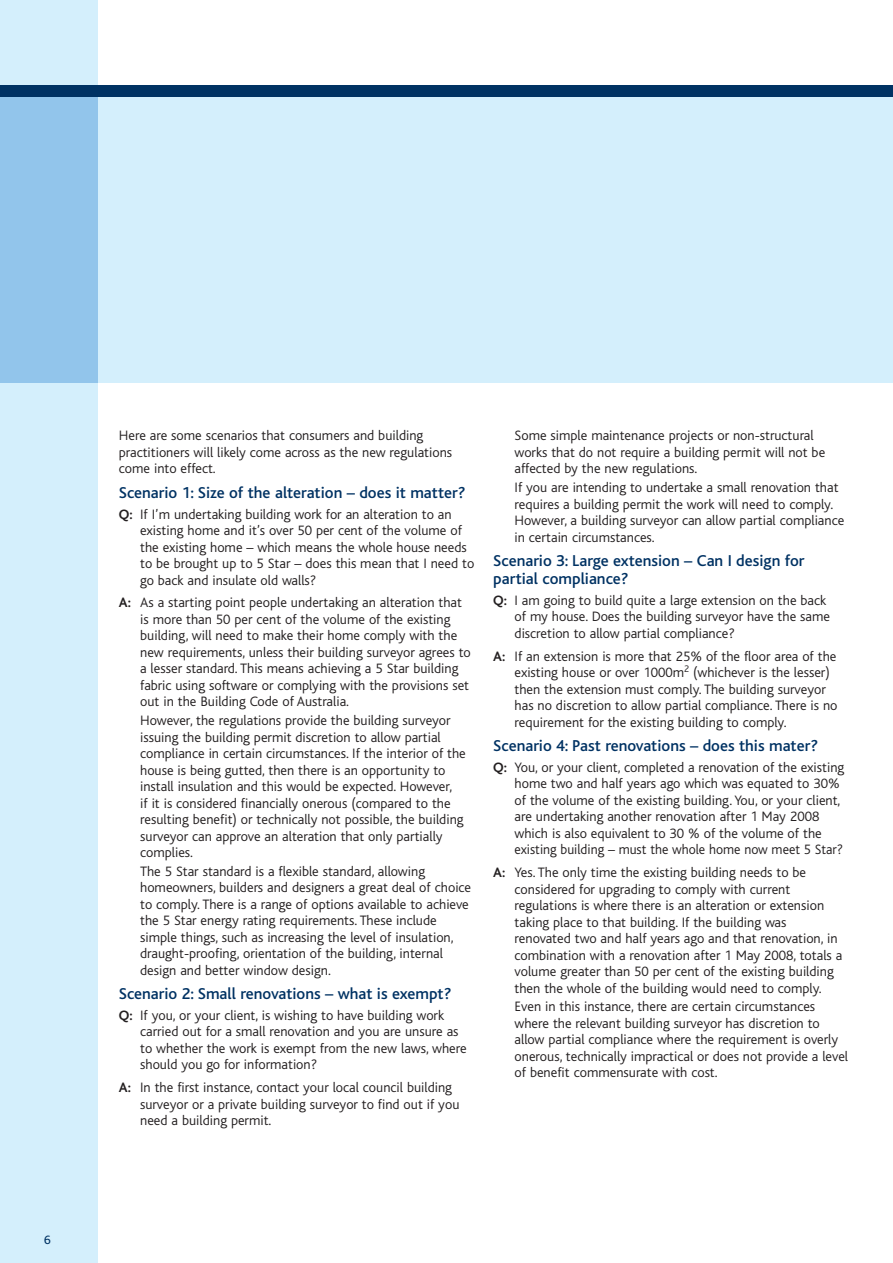
<style>
.page{position:relative;width:893px;height:1263px;background:#fff}
.page>*{position:absolute;margin:0;border:0;box-sizing:border-box;transform-origin:0 0}
.t1{font:500 16.5px/18px "Bliss";color:#003263}
.t2{font:300 14.25px/16.5px "Bliss";color:#231f20}
.t3{font:12.75px "Bliss";color:#003263}
.s1{font-weight:700}
</style>
<div class="page">
<div style="left:0;top:85px;width:892px;height:298px;background:#d4effc"></div>
<div style="left:0;top:0;width:98px;height:1263px;background:#d4effc"></div>
<div style="left:0;top:85px;width:98px;height:298px;background:#92c5eb"></div>
<div style="left:0;top:85px;width:892px;height:12px;background:#003263"></div>
<p class="t3" style="left:44px;top:1235px;width:8px">6</p>
<p class="t2" style="left:119px;top:428px;width:335px">Here are some scenarios that consumers and building practitioners will likely come across as the new regulations come into effect.</p>
<p class="t1" style="left:119px;top:485px;width:348px">Scenario 1: Size of the alteration – does it matter?</p>
<p class="t2" style="left:140px;top:506px;width:335px;text-indent:-21px"><span class="s1">Q:</span> If I’m undertaking building work for an alteration to an existing home and it’s over 50 per cent of the volume of the existing home – which means the whole house needs to be brought up to 5 Star – does this mean that I need to go back and insulate old walls?</p>
<p class="t2" style="left:140px;top:595px;width:332px;text-indent:-21px"><span class="s1">A:</span> As a starting point people undertaking an alteration that is more than 50 per cent of the volume of the existing building, will need to make their home comply with the new requirements, unless their building surveyor agrees to a lesser standard. This means achieving a 5 Star building fabric using software or complying with the provisions set out in the Building Code of Australia.</p>
<p class="t2" style="left:140px;top:713px;width:327px">However, the regulations provide the building surveyor issuing the building permit discretion to allow partial compliance in certain circumstances. If the interior of the house is being gutted, then there is an opportunity to install insulation and this would be expected. However,<br>if it is considered financially onerous (compared to the resulting benefit) or technically not possible, the building surveyor can approve an alteration that only partially complies.</p>
<p class="t2" style="left:140px;top:863px;width:332px">The 5 Star standard is a flexible standard, allowing homeowners, builders and designers a great deal of choice to comply. There is a range of options available to achieve the 5 Star energy rating requirements. These include simple things, such as increasing the level of insulation, draught-proofing, orientation of the building, internal design and better window design.</p>
<p class="t1" style="left:119px;top:986px;width:334px">Scenario 2: Small renovations – what is exempt?</p>
<p class="t2" style="left:140px;top:1007px;width:328px;text-indent:-21px"><span class="s1">Q:</span> If you, or your client, is wishing to have building work carried out for a small renovation and you are unsure as to whether the work is exempt from the new laws, where should you go for information?</p>
<p class="t2" style="left:140px;top:1080px;width:321px;text-indent:-21px"><span class="s1">A:</span> In the first instance, contact your local council building surveyor or a private building surveyor to find out if you need a building permit.</p>
<p class="t2" style="left:514px;top:428px;width:312px">Some simple maintenance projects or non-structural works that do not require a building permit will not be affected by the new regulations.</p>
<p class="t2" style="left:514px;top:480px;width:331px">If you are intending to undertake a small renovation that requires a building permit the work will need to comply.<br>However, a building surveyor can allow partial compliance in certain circumstances.</p>
<p class="t1" style="left:493px;top:553px;width:313px">Scenario 3: Large extension – Can I design for partial compliance?</p>
<p class="t2" style="left:514px;top:592px;width:317px;text-indent:-21px"><span class="s1">Q:</span> I am going to build quite a large extension on the back of my house. Does the building surveyor have the same discretion to allow partial compliance?</p>
<p class="t2" style="left:514px;top:648px;width:324px;text-indent:-21px"><span class="s1">A:</span> If an extension is more that 25% of the floor area of the existing house or over 1000m<sup>2</sup> (whichever is the lesser) then the extension must comply. The building surveyor has no discretion to allow partial compliance. There is no requirement for the existing building to comply.</p>
<p class="t1" style="left:493px;top:738px;width:326px">Scenario 4: Past renovations – does this mater?</p>
<p class="t2" style="left:514px;top:759px;width:331px;text-indent:-21px"><span class="s1">Q:</span> You, or your client, completed a renovation of the existing home two and half years ago which was equated to 30% of the volume of the existing building. You, or your client, are undertaking another renovation after 1 May 2008 which is also equivalent to 30 % of the volume of the existing building – must the whole home now meet 5 Star?</p>
<p class="t2" style="left:514px;top:865px;width:329px;text-indent:-21px"><span class="s1">A:</span> Yes. The only time the existing building needs to be considered for upgrading to comply with current regulations is where there is an alteration or extension taking place to that building. If the building was renovated two and half years ago and that renovation, in combination with a renovation after 1 May 2008, totals a volume greater than 50 per cent of the existing building then the whole of the building would need to comply.</p>
<p class="t2" style="left:514px;top:999px;width:335px">Even in this instance, there are certain circumstances where the relevant building surveyor has discretion to allow partial compliance where the requirement is overly onerous, technically impractical or does not provide a level of benefit commensurate with cost.</p>
</div>
